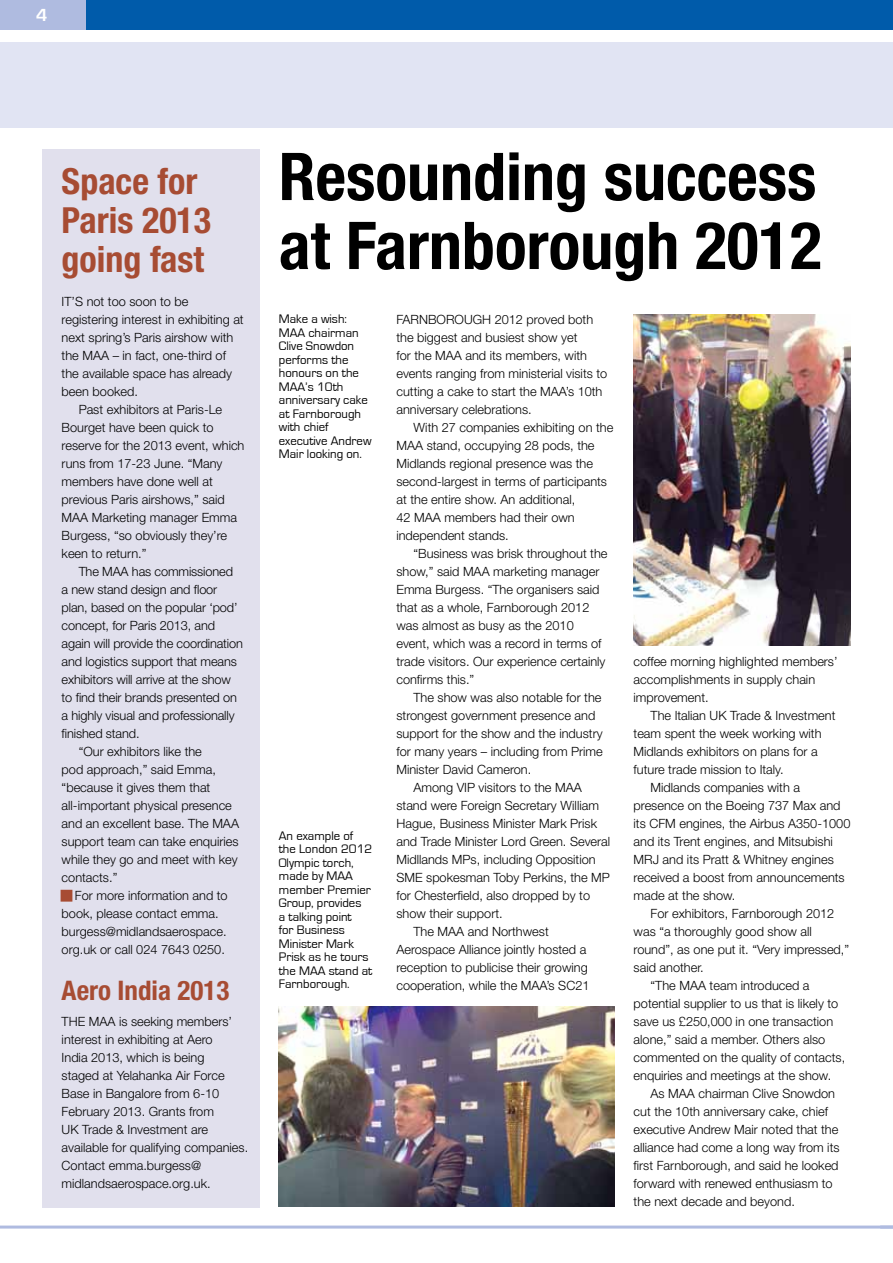
<style>
.page{position:relative;width:893px;height:1263px;background:#fff}
.page>*{position:absolute;margin:0;border:0;box-sizing:border-box;transform-origin:0 0}
.t1{font:700 condensed 66px/69px "Helvetica Neue";color:#000}
.t2{font:700 condensed 36px/39px "Helvetica Neue";color:#a74c33}
.t3{font:700 condensed 27px "Helvetica Neue";color:#a74c33}
.t4{font:700 18px "Eurostile";color:#fff}
.t5{font:300 12.75px/18px "Helvetica Neue";color:#000}
.t6{font:12.75px/13.5px "Eurostile";color:#000}
.s1{color:#a74c33}
</style>
<div class="page">
<div style="left:79px;top:0;width:814px;height:30px;background:#005baa"></div>
<div style="left:0;top:0;width:85px;height:30px;background:#afbbe0"></div>
<hr style="left:0;top:1225px;width:893px;height:3px;background:#afbbe0">
<svg style="left:880px;top:1225px;width:13px;height:1px"></svg>
<div style="left:0;top:43px;width:893px;height:85px;background:#e1e4f3"></div>
<div style="left:43px;top:149px;width:217px;height:1059px;background:#e1e0ed"></div>
<img style="left:279px;top:1007px;width:335px;height:199px">
<img style="left:633px;top:315px;width:217px;height:330px">
<div style="left:61px;top:890px;width:11px;height:12px;border:3px solid #a74c33"></div>
<h3 class="t4" style="left:36px;top:5px;width:13px">4</h3>
<h2 class="t2" style="left:62px;top:161px;width:151px">Space for<br>Paris 2013 going fast</h2>
<p class="t5" style="left:62px;top:292px;width:128px">IT’S not too soon to be</p>
<p class="t5" style="left:62px;top:310px;width:184px">registering interest in exhibiting at</p>
<p class="t5" style="left:62px;top:328px;width:173px">next spring’s Paris airshow with</p>
<p class="t5" style="left:62px;top:346px;width:166px">the MAA – in fact, one-third of</p>
<p class="t5" style="left:62px;top:364px;width:172px">the available space has already</p>
<p class="t5" style="left:62px;top:382px;width:78px">been booked.</p>
<p class="t5" style="left:79px;top:400px;width:145px">Past exhibitors at Paris-Le</p>
<p class="t5" style="left:62px;top:418px;width:153px">Bourget have been quick to</p>
<p class="t5" style="left:62px;top:436px;width:184px">reserve for the 2013 event, which</p>
<p class="t5" style="left:62px;top:454px;width:162px">runs from 17-23 June. “Many</p>
<p class="t5" style="left:62px;top:472px;width:153px">members have done well at</p>
<p class="t5" style="left:62px;top:490px;width:165px">previous Paris airshows,” said</p>
<p class="t5" style="left:62px;top:508px;width:177px">MAA Marketing manager Emma</p>
<p class="t5" style="left:62px;top:526px;width:167px">Burgess, “so obviously they’re</p>
<p class="t5" style="left:62px;top:544px;width:86px">keen to return.”</p>
<p class="t5" style="left:79px;top:562px;width:156px">The MAA has commissioned</p>
<p class="t5" style="left:62px;top:580px;width:157px">a new stand design and floor</p>
<p class="t5" style="left:62px;top:598px;width:178px">plan, based on the popular ‘pod’</p>
<p class="t5" style="left:62px;top:616px;width:155px">concept, for Paris 2013, and</p>
<p class="t5" style="left:62px;top:634px;width:183px">again will provide the coordination</p>
<p class="t5" style="left:62px;top:652px;width:177px">and logistics support that means</p>
<p class="t5" style="left:62px;top:670px;width:171px">exhibitors will arrive at the show</p>
<p class="t5" style="left:62px;top:688px;width:177px">to find their brands presented on</p>
<p class="t5" style="left:62px;top:706px;width:174px">a highly visual and professionally</p>
<p class="t5" style="left:62px;top:724px;width:79px">finished stand.</p>
<p class="t5" style="left:79px;top:742px;width:125px">“Our exhibitors like the</p>
<p class="t5" style="left:62px;top:760px;width:156px">pod approach,” said Emma,</p>
<p class="t5" style="left:62px;top:778px;width:150px">“because it gives them that</p>
<p class="t5" style="left:62px;top:796px;width:172px">all-important physical presence</p>
<p class="t5" style="left:62px;top:814px;width:179px">and an excellent base. The MAA</p>
<p class="t5" style="left:62px;top:832px;width:178px">support team can take enquiries</p>
<p class="t5" style="left:62px;top:850px;width:177px">while they go and meet with key</p>
<p class="t5" style="left:62px;top:868px;width:57px">contacts.”</p>
<p class="t5" style="left:62px;top:886px;width:168px"><span class="s1">■</span> For more information and to book, please contact emma. burgess@midlandsaerospace. org.uk or call 024 7643 0250.</p>
<h3 class="t3" style="left:62px;top:974px;width:169px">Aero India 2013</h3>
<p class="t5" style="left:62px;top:1012px;width:188px">THE MAA is seeking members’ interest in exhibiting at Aero<br>India 2013, which is being<br>staged at Yelahanka Air Force<br>Base in Bangalore from 6-10<br>February 2013. Grants from<br>UK Trade &amp; Investment are available for qualifying companies.<br>Contact emma.burgess@ midlandsaerospace.org.uk.</p>
<h1 class="t1" style="left:279px;top:141px;width:544px">Resounding success at Farnborough 2012</h1>
<p class="t6" style="left:279px;top:312px;width:94px">Make a wish:<br>MAA chairman<br>Clive Snowdon performs the honours on the<br>MAA’s 10th anniversary cake at Farnborough with chief executive Andrew<br>Mair looking on.</p>
<p class="t6" style="left:279px;top:829px;width:95px">An example of the London 2012<br>Olympic torch, made by MAA member Premier<br>Group, provides<br>a talking point<br>for Business<br>Minister Mark<br>Prisk as he tours the MAA stand at<br>Farnborough.</p>
<p class="t5" style="left:396px;top:310px;width:212px">FARNBOROUGH 2012 proved both the biggest and busiest show yet<br>for the MAA and its members, with events ranging from ministerial visits to cutting a cake to start the MAA’s 10th anniversary celebrations.</p>
<p class="t5" style="left:396px;top:418px;width:218px;text-indent:17px">With 27 companies exhibiting on the<br>MAA stand, occupying 28 pods, the<br>Midlands regional presence was the second-largest in terms of participants at the entire show. An additional,<br>42 MAA members had their own independent stands.</p>
<p class="t5" style="left:396px;top:544px;width:213px;text-indent:17px">“Business was brisk throughout the show,” said MAA marketing manager<br>Emma Burgess. “The organisers said that as a whole, Farnborough 2012 was almost as busy as the 2010 event, which was a record in terms of trade visitors. Our experience certainly confirms this.”</p>
<p class="t5" style="left:413px;top:688px;width:189px">The show was also notable for the</p>
<p class="t5" style="left:396px;top:706px;width:200px">strongest government presence and</p>
<p class="t5" style="left:396px;top:724px;width:208px">support for the show and the industry</p>
<p class="t5" style="left:396px;top:742px;width:208px">for many years – including from Prime</p>
<p class="t5" style="left:396px;top:760px;width:136px">Minister David Cameron.</p>
<p class="t5" style="left:413px;top:778px;width:170px">Among VIP visitors to the MAA</p>
<p class="t5" style="left:396px;top:796px;width:204px">stand were Foreign Secretary William</p>
<p class="t5" style="left:396px;top:814px;width:202px">Hague, Business Minister Mark Prisk</p>
<p class="t5" style="left:396px;top:832px;width:215px">and Trade Minister Lord Green. Several</p>
<p class="t5" style="left:396px;top:850px;width:201px">Midllands MPs, including Opposition</p>
<p class="t5" style="left:396px;top:868px;width:215px">SME spokesman Toby Perkins, the MP</p>
<p class="t5" style="left:396px;top:886px;width:195px">for Chesterfield, also dropped by to</p>
<p class="t5" style="left:396px;top:904px;width:108px">show their support.</p>
<p class="t5" style="left:413px;top:922px;width:137px">The MAA and Northwest</p>
<p class="t5" style="left:396px;top:940px;width:191px">Aerospace Alliance jointly hosted a</p>
<p class="t5" style="left:396px;top:958px;width:193px">reception to publicise their growing</p>
<p class="t5" style="left:396px;top:976px;width:195px">cooperation, while the MAA’s SC21</p>
<p class="t5" style="left:634px;top:652px;width:206px">coffee morning highlighted members’ accomplishments in supply chain improvement.</p>
<p class="t5" style="left:651px;top:706px;width:186px">The Italian UK Trade &amp; Investment</p>
<p class="t5" style="left:634px;top:724px;width:189px">team spent the week working with</p>
<p class="t5" style="left:634px;top:742px;width:186px">Midlands exhibitors on plans for a</p>
<p class="t5" style="left:634px;top:760px;width:151px">future trade mission to Italy.</p>
<p class="t5" style="left:651px;top:778px;width:151px">Midlands companies with a</p>
<p class="t5" style="left:634px;top:796px;width:208px">presence on the Boeing 737 Max and</p>
<p class="t5" style="left:634px;top:814px;width:218px">its CFM engines, the Airbus A350-1000</p>
<p class="t5" style="left:634px;top:832px;width:201px">and its Trent engines, and Mitsubishi</p>
<p class="t5" style="left:634px;top:850px;width:202px">MRJ and its Pratt &amp; Whitney engines</p>
<p class="t5" style="left:634px;top:868px;width:213px">received a boost from announcements</p>
<p class="t5" style="left:634px;top:886px;width:103px">made at the show.</p>
<p class="t5" style="left:651px;top:904px;width:185px">For exhibitors, Farnborough 2012</p>
<p class="t5" style="left:634px;top:922px;width:180px">was “a thoroughly good show all</p>
<p class="t5" style="left:634px;top:940px;width:217px">round”, as one put it. “Very impressed,”</p>
<p class="t5" style="left:634px;top:958px;width:72px">said another.</p>
<p class="t5" style="left:651px;top:976px;width:160px">“The MAA team introduced a</p>
<p class="t5" style="left:634px;top:994px;width:206px">potential supplier to us that is likely to</p>
<p class="t5" style="left:634px;top:1012px;width:201px">save us £250,000 in one transaction</p>
<p class="t5" style="left:634px;top:1030px;width:193px">alone,” said a member. Others also</p>
<p class="t5" style="left:634px;top:1048px;width:213px">commented on the quality of contacts,</p>
<p class="t5" style="left:634px;top:1066px;width:199px">enquiries and meetings at the show.</p>
<p class="t5" style="left:651px;top:1084px;width:186px">As MAA chairman Clive Snowdon</p>
<p class="t5" style="left:634px;top:1102px;width:196px">cut the 10th anniversary cake, chief</p>
<p class="t5" style="left:634px;top:1120px;width:206px">executive Andrew Mair noted that the</p>
<p class="t5" style="left:634px;top:1138px;width:207px">alliance had come a long way from its</p>
<p class="t5" style="left:634px;top:1156px;width:206px">first Farnborough, and said he looked</p>
<p class="t5" style="left:634px;top:1174px;width:201px">forward with renewed enthusiasm to</p>
<p class="t5" style="left:634px;top:1192px;width:163px">the next decade and beyond.</p>
</div>
